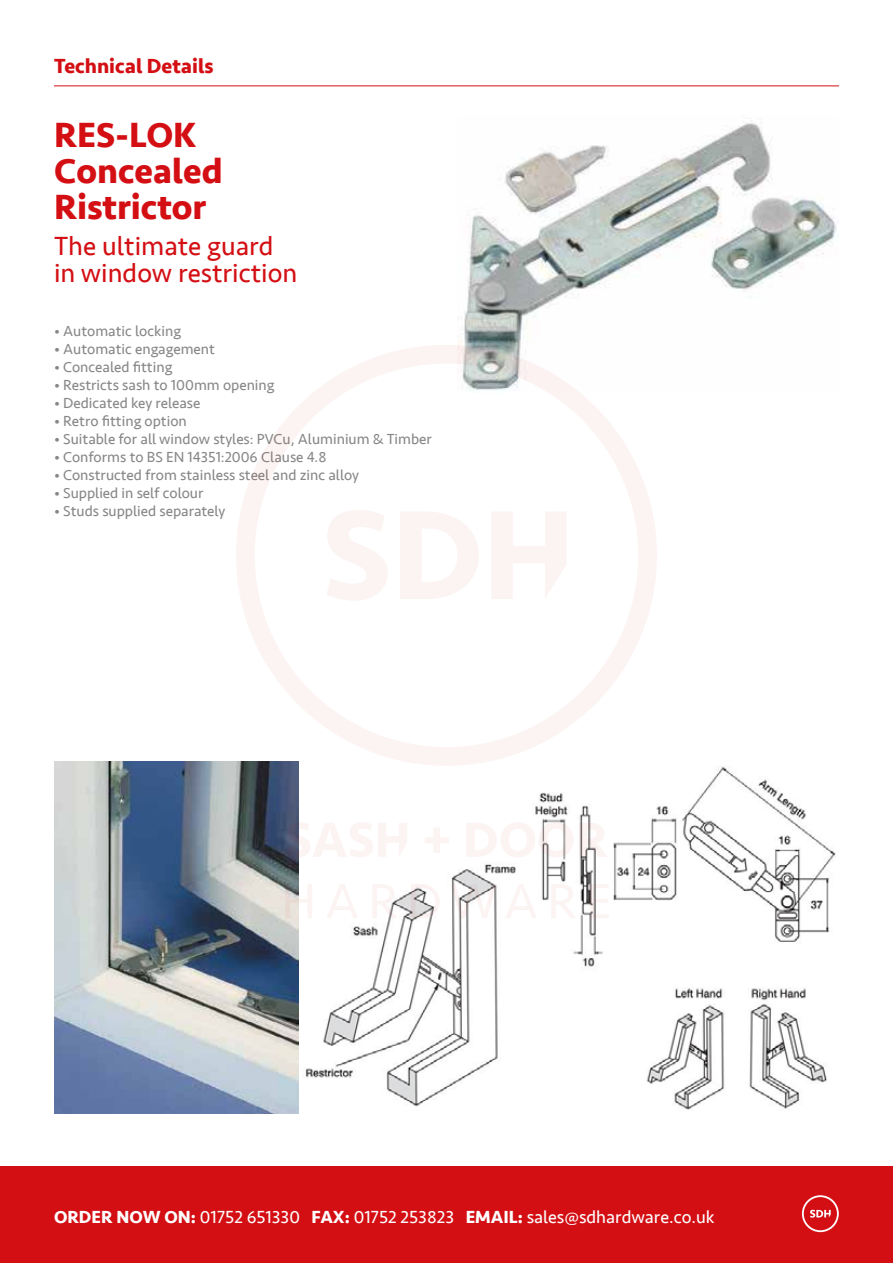
<style>
.page{position:relative;width:893px;height:1263px;background:#fff}
.page>*{position:absolute;margin:0;border:0;box-sizing:border-box;transform-origin:0 0}
.t1{font:700 36px/36px "Seravek";color:#d40f14}
.t2{font:27px/27px "Seravek";color:#d40f14}
.t3{font:700 21px "Seravek";color:#d40f14}
.t4{font:18px "Seravek";color:#fff}
.t5{font:15px "Seravek";color:#878787}
.s1{font-weight:700}
</style>
<div class="page">
<div style="left:0;top:1166px;width:893px;height:97px;background:#d40f14"></div>
<svg style="left:802px;top:1195px;width:37px;height:37px"></svg>
<hr style="left:54px;top:85px;width:785px;height:1px;background:#d40f14">
<img style="left:54px;top:761px;width:244px;height:352px">
<img style="left:305px;top:767px;width:531px;height:343px">
<img style="left:458px;top:123px;width:381px;height:222px">
<svg style="left:236px;top:345px;width:421px;height:421px"></svg>
<svg style="left:287px;top:822px;width:120px;height:35px"></svg>
<svg style="left:425px;top:827px;width:24px;height:26px"></svg>
<svg style="left:466px;top:822px;width:142px;height:35px"></svg>
<svg style="left:285px;top:884px;width:27px;height:34px"></svg>
<svg style="left:326px;top:884px;width:32px;height:34px"></svg>
<svg style="left:372px;top:884px;width:26px;height:34px"></svg>
<svg style="left:411px;top:884px;width:29px;height:34px"></svg>
<svg style="left:451px;top:884px;width:46px;height:34px"></svg>
<svg style="left:505px;top:884px;width:32px;height:34px"></svg>
<svg style="left:551px;top:884px;width:26px;height:34px"></svg>
<svg style="left:590px;top:884px;width:19px;height:34px"></svg>
<svg style="left:326px;top:510px;width:62px;height:91px"></svg>
<svg style="left:400px;top:511px;width:79px;height:88px"></svg>
<svg style="left:491px;top:511px;width:76px;height:88px"></svg>
<h3 class="t3" style="left:54px;top:50px;width:161px">Technical Details</h3>
<h1 class="t1" style="left:54px;top:117px;width:170px">RES-LOK<br>Concealed<br>Ristrictor</h1>
<h2 class="t2" style="left:54px;top:233px;width:245px">The ultimate guard in window restriction</h2>
<p class="t5" style="left:54px;top:320px;width:129px">• Automatic locking</p>
<p class="t5" style="left:54px;top:338px;width:162px">• Automatic engagement</p>
<p class="t5" style="left:54px;top:356px;width:120px">• Concealed fitting</p>
<p class="t5" style="left:54px;top:374px;width:222px">• Restricts sash to 100mm opening</p>
<p class="t5" style="left:54px;top:392px;width:148px">• Dedicated key release</p>
<p class="t5" style="left:54px;top:410px;width:134px">• Retro fitting option</p>
<p class="t5" style="left:54px;top:428px;width:379px">• Suitable for all window styles: PVCu, Aluminium &amp; Timber</p>
<p class="t5" style="left:54px;top:446px;width:274px">• Conforms to BS EN 14351:2006 Clause 4.8</p>
<p class="t5" style="left:54px;top:464px;width:307px">• Constructed from stainless steel and zinc alloy</p>
<p class="t5" style="left:54px;top:482px;width:151px">• Supplied in self colour</p>
<p class="t5" style="left:54px;top:500px;width:173px">• Studs supplied separately</p>
<p class="t4" style="left:54px;top:1203px;width:662px"><span class="s1">ORDER NOW ON:</span> 01752 651330 <span class="s1">FAX:</span> 01752 253823 <span class="s1">EMAIL:</span> sales@sdhardware.co.uk</p>
</div>
